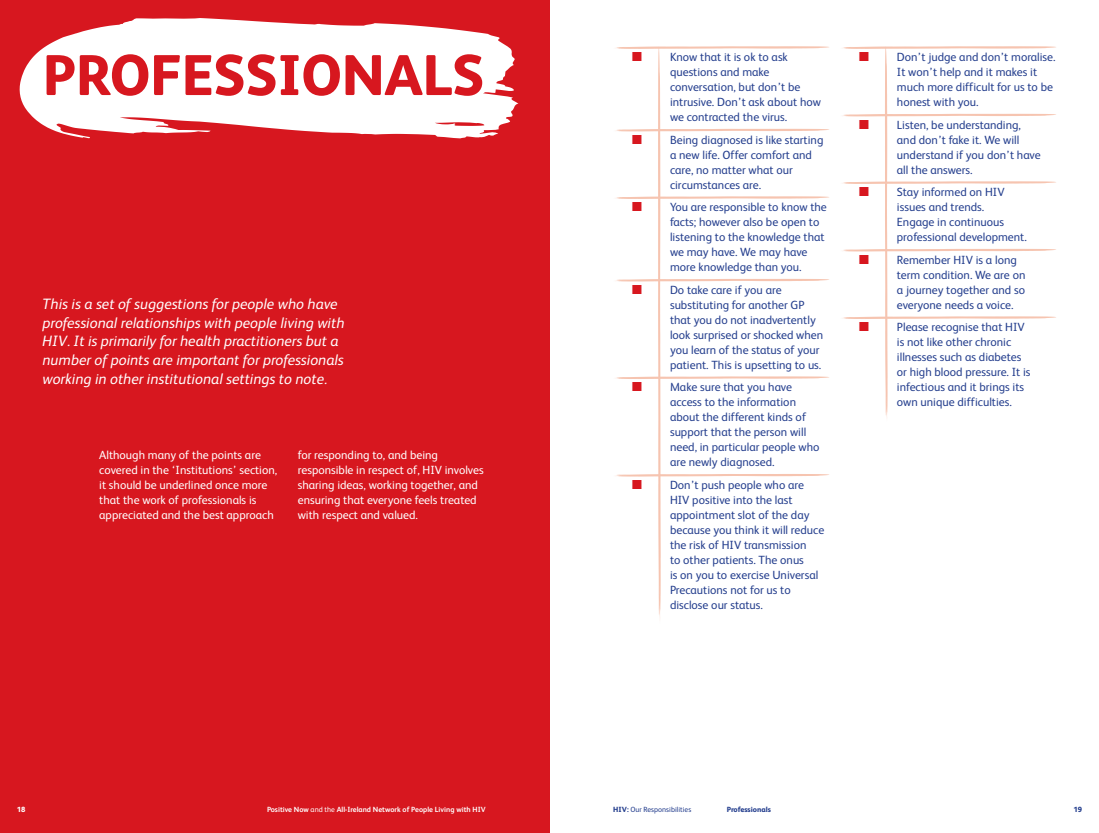
<style>
.page{position:relative;width:1099px;height:833px;background:#fff}
.page>*{position:absolute;margin:0;border:0;box-sizing:border-box;transform-origin:0 0}
.t1{font:800 57.5px "FS Albert";letter-spacing:-.01em;color:#d7171f}
.t2{font:italic 15px/18.8px "FS Albert";color:#fff}
.t3{font:11.88px/15px "FS Albert";color:#253f8e}
.t4{font:11.88px/15px "FS Albert";color:#fff}
.t5{font:700 7.5px "FS Albert";color:#fff}
.t6{font:7.5px "FS Albert";color:#253f8e}
.t7{font:800 7.5px "FS Albert";color:#253f8e}
.t8{font:800 7.5px "FS Albert";color:#fff}
.s1{font-weight:400}
.s2{font-weight:800}
</style>
<div class="page">
<div style="left:0;top:0;width:549px;height:833px;background:#d7171f"></div>
<svg style="left:19px;top:18px;width:499px;height:121px;fill:#fff"></svg>
<svg style="left:616px;top:46px;width:213px;height:571px"></svg>
<svg style="left:842px;top:46px;width:214px;height:371px"></svg>
<h1 class="t1" style="left:43px;top:41px;width:443px">PROFESSIONALS</h1>
<p class="t2" style="left:43px;top:294px;width:303px">This is a set of suggestions for people who have professional relationships with people living with HIV. It is primarily for health practitioners but a number of points are important for professionals working in other institutional settings to note.</p>
<p class="t4" style="left:99px;top:447px;width:179px">Although many of the points are covered in the ‘Institutions’ section, it should be underlined once more that the work of professionals is appreciated and the best approach</p>
<p class="t4" style="left:298px;top:447px;width:187px">for responding to, and being responsible in respect of, HIV involves sharing ideas, working together, and ensuring that everyone feels treated with respect and valued.</p>
<p class="t3" style="left:670px;top:50px;width:152px">Know that it is ok to ask questions and make conversation, but don’t be intrusive. Don’t ask about how we contracted the virus.</p>
<p class="t3" style="left:670px;top:132px;width:155px">Being diagnosed is like starting a new life. Offer comfort and care, no matter what our circumstances are.</p>
<p class="t3" style="left:670px;top:200px;width:158px">You are responsible to know the facts; however also be open to listening to the knowledge that we may have. We may have more knowledge than you.</p>
<p class="t3" style="left:670px;top:282px;width:155px">Do take care if you are substituting for another GP that you do not inadvertently look surprised or shocked when you learn of the status of your patient. This is upsetting to us.</p>
<p class="t3" style="left:670px;top:380px;width:151px">Make sure that you have access to the information about the different kinds of support that the person will need, in particular people who are newly diagnosed.</p>
<p class="t3" style="left:670px;top:477px;width:156px">Don’t push people who are<br>HIV positive into the last appointment slot of the day because you think it will reduce the risk of HIV transmission<br>to other patients. The onus<br>is on you to exercise Universal<br>Precautions not for us to disclose our status.</p>
<p class="t3" style="left:896px;top:50px;width:160px">Don’t judge and don’t moralise.<br>It won’t help and it makes it much more difficult for us to be honest with you.</p>
<p class="t3" style="left:896px;top:117px;width:145px">Listen, be understanding, and don’t fake it. We will understand if you don’t have all the answers.</p>
<p class="t3" style="left:896px;top:185px;width:131px">Stay informed on HIV issues and trends.<br>Engage in continuous professional development.</p>
<p class="t3" style="left:896px;top:252px;width:130px">Remember HIV is a long term condition. We are on a journey together and so everyone needs a voice.</p>
<p class="t3" style="left:896px;top:320px;width:135px">Please recognise that HIV is not like other chronic illnesses such as diabetes or high blood pressure. It is infectious and it brings its own unique difficulties.</p>
<p class="t8" style="left:17px;top:804px;width:10px">18</p>
<p class="t5" style="left:267px;top:804px;width:220px">Positive Now <span class="s1">and the</span> All-Ireland Network of People Living with HIV</p>
<p class="t7" style="left:726px;top:804px;width:46px">Professionals</p>
<p class="t6" style="left:613px;top:804px;width:79px"><span class="s2">HIV:</span> Our Responsibilities</p>
<p class="t7" style="left:1073px;top:804px;width:10px">19</p>
</div>
